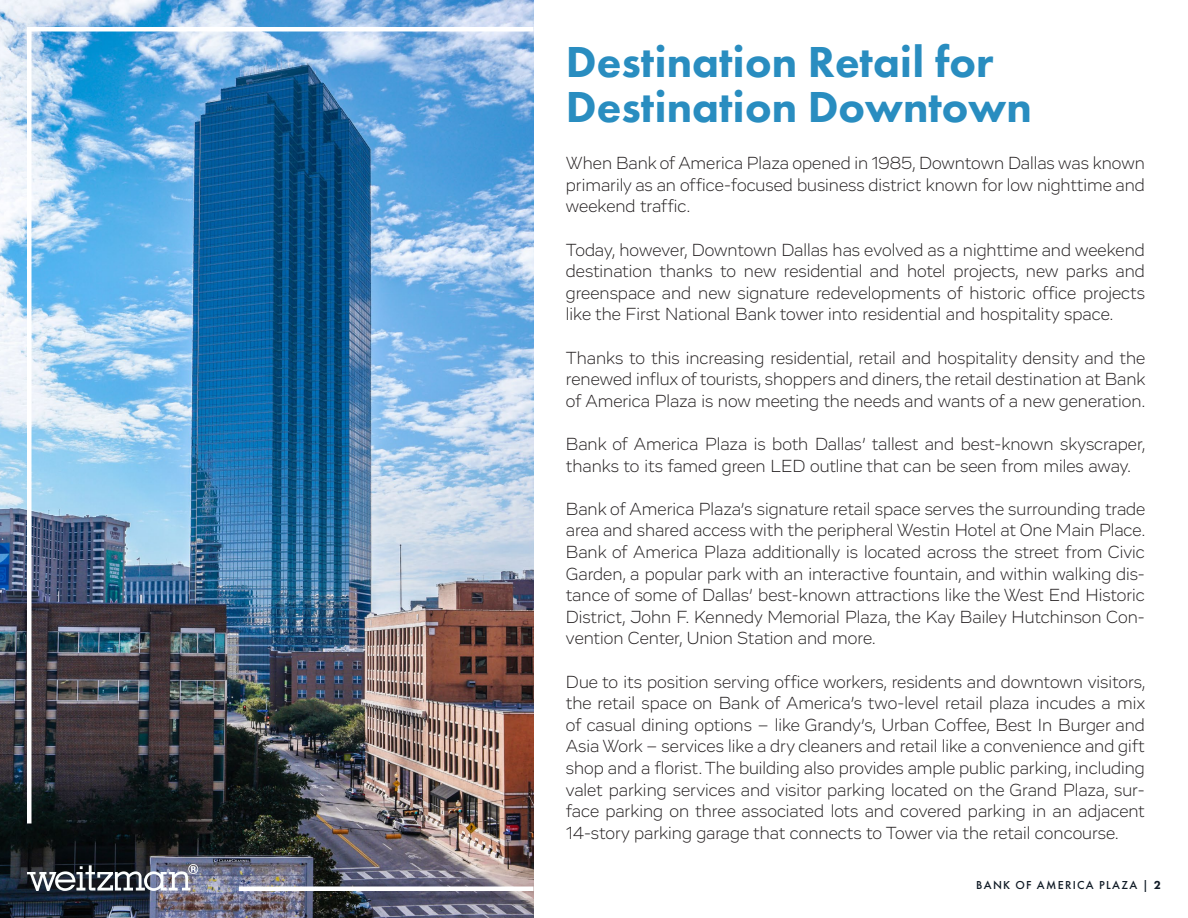
<style>
.page{position:relative;width:1188px;height:918px;background:#fff}
.page>*{position:absolute;margin:0;border:0;box-sizing:border-box;transform-origin:0 0}
.t1{font:800 45px/45px "Futura PT";color:#298dc0}
.t2{font:300 18px/21.6px "Vito";color:#231f20;text-align:justify}
.t3{font:500 12px "Futura PT";letter-spacing:.11em;color:#101b26}
.s1{font-weight:800}
</style>
<div class="page">
<img style="left:0;top:0;width:534px;height:918px">
<div style="left:27px;top:27px;width:507px;height:5px;background:#fff"></div>
<div style="left:27px;top:27px;width:5px;height:797px;background:#fff"></div>
<div style="left:239px;top:886px;width:295px;height:5px;background:#fff"></div>
<svg style="left:27px;top:864px;width:171px;height:27px"></svg>
<p class="t1" style="left:566px;top:39px;width:468px">Destination Retail for<br>Destination Downtown</p>
<p class="t2" style="left:566px;top:152px;width:580px">When Bank of America Plaza opened in 1985, Downtown Dallas was known primarily as an office-focused business district known for low nighttime and weekend traffic.</p>
<p class="t2" style="left:566px;top:239px;width:581px">Today, however, Downtown Dallas has evolved as a nighttime and weekend destination thanks to new residential and hotel projects, new parks and greenspace and new signature redevelopments of historic office projects like the First National Bank tower into residential and hospitality space.</p>
<p class="t2" style="left:566px;top:347px;width:581px">Thanks to this increasing residential, retail and hospitality density and the renewed influx of tourists, shoppers and diners, the retail destination at Bank of America Plaza is now meeting the needs and wants of a new generation.</p>
<p class="t2" style="left:566px;top:433px;width:581px">Bank of America Plaza is both Dallas’ tallest and best-known skyscraper, thanks to its famed green LED outline that can be seen from miles away.</p>
<p class="t2" style="left:566px;top:498px;width:581px">Bank of America Plaza’s signature retail space serves the surrounding trade area and shared access with the peripheral Westin Hotel at One Main Place.<br>Bank of America Plaza additionally is located across the street from Civic Garden, a popular park with an interactive fountain, and within walking dis&shy;tance of some of Dallas’ best-known attractions like the West End Historic District, John F. Kennedy Memorial Plaza, the Kay Bailey Hutchinson Con&shy;vention Center, Union Station and more.</p>
<p class="t2" style="left:566px;top:671px;width:581px">Due to its position serving office workers, residents and downtown visitors, the retail space on Bank of America’s two-level retail plaza incudes a mix of casual dining options – like Grandy’s, Urban Coffee, Best In Burger and Asia Work – services like a dry cleaners and retail like a convenience and gift shop and a florist. The building also provides ample public parking, including valet parking services and visitor parking located on the Grand Plaza, sur&shy;face parking on three associated lots and covered parking in an adjacent 14-story parking garage that connects to Tower via the retail concourse.</p>
<p class="t3" style="left:976px;top:878px;width:186px">BANK OF AMERICA PLAZA | <span class="s1">2</span></p>
</div>
